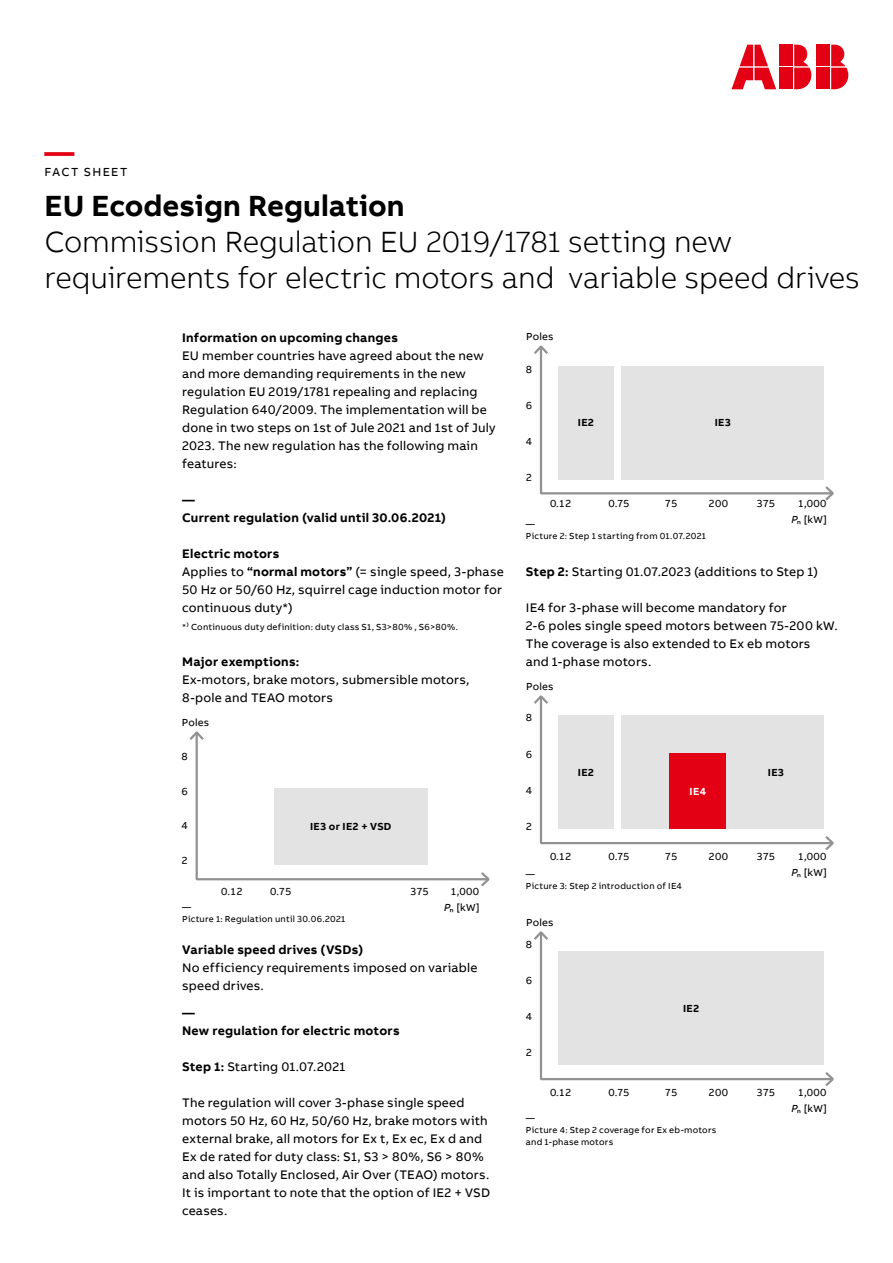
<style>
.page{position:relative;width:893px;height:1263px;background:#fff}
.page>*{position:absolute;margin:0;border:0;box-sizing:border-box;transform-origin:0 0}
.t1{font:300 30px/36px "AB Bvoice";letter-spacing:-.005em;color:#000}
.t2{font:700 30px "AB Bvoice";color:#000}
.t3{font:700 30px "AB Bvoice";color:#e30015}
.t4{font:12.75px/18px "AB Bvoice";letter-spacing:.015em;color:#000}
.t5{font:700 12.75px/18px "AB Bvoice";letter-spacing:.02em;color:#000}
.t6{font:12px "AB Bvoice";letter-spacing:.12em;color:#000}
.t7{font:10.5px/16.2px "AB Bvoice";letter-spacing:.02em;color:#000;text-align:right}
.t8{font:700 10.5px "AB Bvoice";letter-spacing:.025em;color:#000}
.t9{font:700 10.5px "AB Bvoice";color:#fff}
.t10{font:9px/12px "AB Bvoice";letter-spacing:.025em;color:#000}
.s1{font-weight:700}
.s2{font-style:italic}
</style>
<div class="page">
<div style="left:817px;top:45px;width:13px;height:21px;background:#e30015"></div>
<div style="left:817px;top:68px;width:13px;height:21px;background:#e30015"></div>
<svg style="left:831px;top:45px;width:17px;height:44px"></svg>
<svg style="left:731px;top:45px;width:45px;height:44px"></svg>
<div style="left:780px;top:45px;width:13px;height:21px;background:#e30015"></div>
<div style="left:780px;top:68px;width:13px;height:21px;background:#e30015"></div>
<svg style="left:794px;top:45px;width:17px;height:44px"></svg>
<svg style="left:534px;top:931px;width:300px;height:155px"></svg>
<svg style="left:534px;top:695px;width:300px;height:155px"></svg>
<div style="left:622px;top:716px;width:202px;height:113px;background:#e3e3e3"></div>
<div style="left:559px;top:716px;width:55px;height:113px;background:#e3e3e3"></div>
<div style="left:670px;top:753px;width:56px;height:76px;background:#e30015"></div>
<svg style="left:534px;top:345px;width:300px;height:156px"></svg>
<div style="left:622px;top:366px;width:202px;height:113px;background:#e3e3e3"></div>
<div style="left:559px;top:366px;width:55px;height:113px;background:#e3e3e3"></div>
<svg style="left:189px;top:731px;width:301px;height:156px"></svg>
<div style="left:274px;top:788px;width:153px;height:77px;background:#e3e3e3"></div>
<h1 class="t3" style="left:45px;top:132px;width:31px">—</h1>
<p class="t6" style="left:45px;top:165px;width:84px">FACT SHEET</p>
<h1 class="t2" style="left:45px;top:186px;width:362px">EU Ecodesign Regulation</h1>
<h1 class="t1" style="left:45px;top:223px;width:817px">Commission Regulation EU 2019/1781 setting new requirements for electric motors and variable speed drives</h1>
<p class="t5" style="left:182px;top:328px;width:217px">Information on upcoming changes</p>
<p class="t4" style="left:182px;top:346px;width:315px">EU member countries have agreed about the new and more demanding requirements in the new regulation EU 2019/1781 repealing and replacing Regulation 640/2009. The implementation will be done in two steps on 1st of Jule 2021 and 1st of July 2023. The new regulation has the following main features:</p>
<p class="t5" style="left:182px;top:490px;width:265px">—<br>Current regulation (valid until 30.06.2021)</p>
<p class="t4" style="left:182px;top:544px;width:323px"><span class="s1">Electric motors<br></span>Applies to <span class="s1">“normal motors”</span> (= single speed, 3-phase 50 Hz or 50/60 Hz, squirrel cage induction motor for continuous duty*)</p>
<p class="t10" style="left:182px;top:621px;width:277px">*) Continuous duty definition: duty class S1, S3&gt;80% , S6&gt;80%.</p>
<p class="t5" style="left:182px;top:652px;width:119px">Major exemptions:</p>
<p class="t4" style="left:182px;top:670px;width:289px">Ex-motors, brake motors, submersible motors,<br>8-pole and TEAO motors</p>
<p class="t7" style="left:182px;top:715px;width:29px">Poles</p>
<p class="t7" style="left:181px;top:749px;width:8px">8</p>
<p class="t7" style="left:181px;top:783px;width:8px">6</p>
<p class="t7" style="left:181px;top:818px;width:8px">4</p>
<p class="t7" style="left:181px;top:852px;width:8px">2</p>
<p class="t8" style="left:310px;top:820px;width:83px">IE3 or IE2 + VSD</p>
<p class="t7" style="left:221px;top:883px;width:23px">0.12</p>
<p class="t7" style="left:270px;top:883px;width:23px">0.75</p>
<p class="t7" style="left:410px;top:883px;width:20px">375</p>
<p class="t7" style="left:450px;top:883px;width:30px">1,000</p>
<p class="t10" style="left:182px;top:901px;width:165px">—<br>Picture 1: Regulation until 30.06.2021</p>
<p class="t7" style="left:444px;top:899px;width:38px"><span class="s2">P</span>n [kW]</p>
<p class="t5" style="left:182px;top:940px;width:183px">Variable speed drives (VSDs)</p>
<p class="t4" style="left:182px;top:958px;width:297px">No efficiency requirements imposed on variable speed drives.</p>
<p class="t5" style="left:182px;top:1003px;width:219px">—<br>New regulation for electric motors</p>
<p class="t4" style="left:182px;top:1057px;width:165px"><span class="s1">Step 1:</span> Starting 01.07.2021</p>
<p class="t4" style="left:182px;top:1093px;width:310px">The regulation will cover 3-phase single speed motors 50 Hz, 60 Hz, 50/60 Hz, brake motors with external brake, all motors for Ex t, Ex ec, Ex d and Ex de rated for duty class: S1, S3 &gt; 80%, S6 &gt; 80% and also Totally Enclosed, Air Over (TEAO) motors.<br>It is important to note that the option of IE2 + VSD ceases.</p>
<p class="t7" style="left:526px;top:329px;width:29px">Poles</p>
<p class="t7" style="left:526px;top:361px;width:8px">8</p>
<p class="t7" style="left:526px;top:397px;width:8px">6</p>
<p class="t7" style="left:526px;top:433px;width:8px">4</p>
<p class="t7" style="left:526px;top:469px;width:8px">2</p>
<p class="t7" style="left:550px;top:495px;width:23px">0.12</p>
<p class="t8" style="left:578px;top:416px;width:18px">IE2</p>
<p class="t7" style="left:608px;top:495px;width:23px">0.75</p>
<p class="t8" style="left:715px;top:416px;width:18px">IE3</p>
<p class="t7" style="left:665px;top:495px;width:14px">75</p>
<p class="t7" style="left:708px;top:495px;width:21px">200</p>
<p class="t10" style="left:526px;top:518px;width:182px">—<br>Picture 2: Step 1 starting from 01.07.2021</p>
<p class="t7" style="left:756px;top:495px;width:20px">375</p>
<p class="t7" style="left:791px;top:495px;width:38px">1,000<br><span class="s2">P</span>n [kW]</p>
<p class="t4" style="left:526px;top:562px;width:294px"><span class="s1">Step 2:</span> Starting 01.07.2023 (additions to Step 1)</p>
<p class="t4" style="left:526px;top:598px;width:313px">IE4 for 3-phase will become mandatory for<br>2-6 poles single speed motors between 75-200 kW.<br>The coverage is also extended to Ex eb motors<br>and 1-phase motors.</p>
<p class="t7" style="left:526px;top:678px;width:29px">Poles</p>
<p class="t7" style="left:526px;top:710px;width:8px">8</p>
<p class="t7" style="left:526px;top:746px;width:8px">6</p>
<p class="t7" style="left:526px;top:782px;width:8px">4</p>
<p class="t7" style="left:526px;top:818px;width:8px">2</p>
<p class="t8" style="left:578px;top:766px;width:18px">IE2</p>
<p class="t9" style="left:690px;top:785px;width:18px">IE4</p>
<p class="t8" style="left:768px;top:766px;width:18px">IE3</p>
<p class="t7" style="left:665px;top:848px;width:14px">75</p>
<p class="t7" style="left:708px;top:848px;width:21px">200</p>
<p class="t7" style="left:550px;top:848px;width:23px">0.12</p>
<p class="t7" style="left:608px;top:848px;width:23px">0.75</p>
<p class="t7" style="left:756px;top:848px;width:20px">375</p>
<p class="t7" style="left:791px;top:848px;width:38px">1,000<br><span class="s2">P</span>n [kW]</p>
<p class="t10" style="left:526px;top:868px;width:158px">—<br>Picture 3: Step 2 introduction of IE4</p>
<p class="t7" style="left:526px;top:912px;width:29px;line-height:21.9px;text-align:left">Poles<br>8</p>
<p class="t7" style="left:526px;top:972px;width:8px">6</p>
<p class="t7" style="left:526px;top:1008px;width:8px">4</p>
<p class="t7" style="left:526px;top:1044px;width:8px">2</p>
<p class="t8" style="left:683px;top:1002px;width:18px">IE2</p>
<p class="t7" style="left:665px;top:1084px;width:14px">75</p>
<p class="t7" style="left:708px;top:1084px;width:21px">200</p>
<p class="t7" style="left:550px;top:1084px;width:23px">0.12</p>
<p class="t7" style="left:609px;top:1084px;width:23px">0.75</p>
<p class="t7" style="left:756px;top:1084px;width:20px">375</p>
<p class="t7" style="left:791px;top:1084px;width:38px">1,000<br><span class="s2">P</span>n [kW]</p>
<p class="t10" style="left:526px;top:1112px;width:192px">—<br>Picture 4: Step 2 coverage for Ex eb-motors and 1-phase motors</p>
</div>
